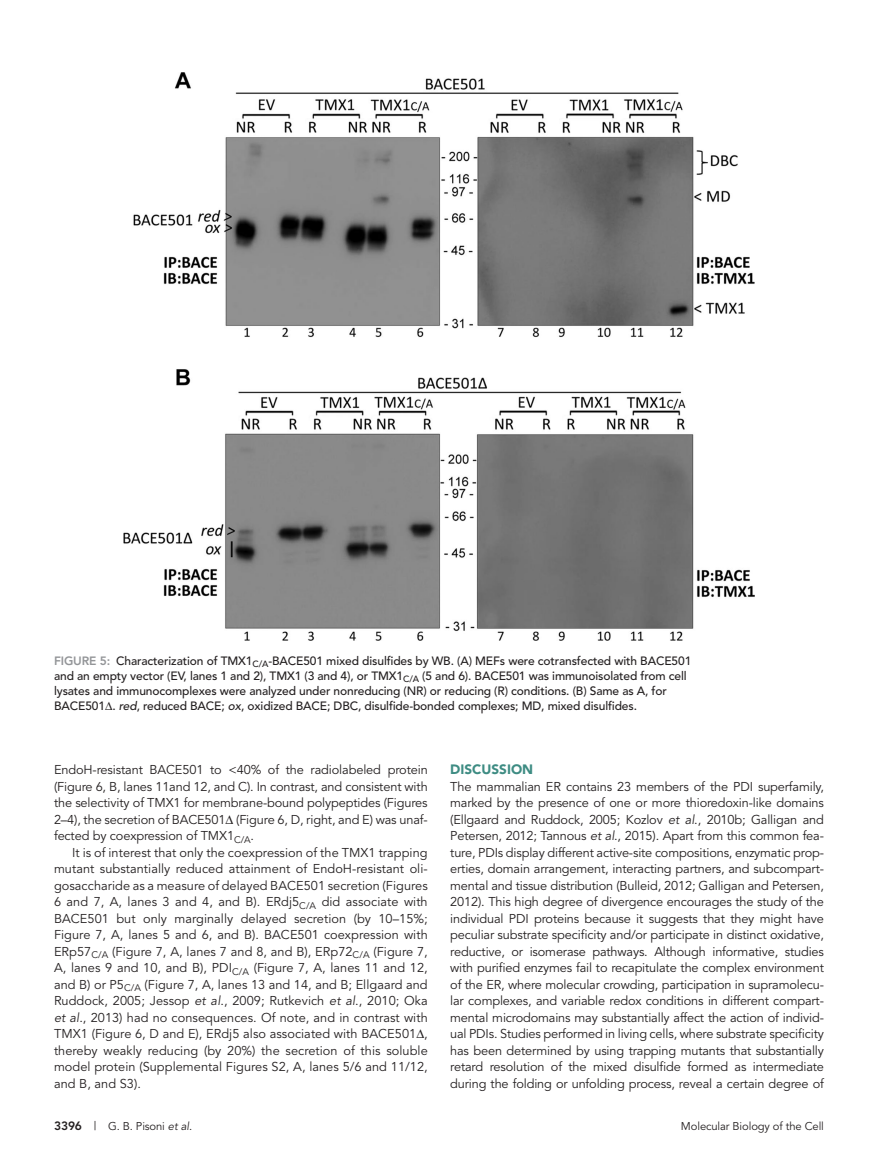
<style>
.page{position:relative;width:878px;height:1175px;background:#fff}
.page>*{position:absolute;margin:0;border:0;box-sizing:border-box;transform-origin:0 0}
.t1{font:900 13.5px "Avenir";color:#3e8c83}
.ParaFL{font:12.75px/16.5px "Avenir";letter-spacing:-.01em;color:#231f20;text-align:justify}
.Para{font:12.75px/16.5px "Avenir";letter-spacing:.005em;color:#231f20;text-align:justify}
.FigCaption_35_5p{font:500 12px/15px "Avenir";letter-spacing:-.01em;color:#231f20}
.t2{font:11.25px "Avenir";letter-spacing:-.01em;color:#231f20}
.s1{font-weight:800;color:#939598}
.s2{font-style:italic}
.s3{font-weight:800;font-size:12px}
.s4{font-size:12px}
</style>
<div class="page">
<img style="left:124px;top:72px;width:630px;height:569px">
<p class="FigCaption_35_5p" style="left:54px;top:653px;width:638px"><span class="s1">FIGURE 5:</span> Characterization of TMX1<sub>C/A</sub>-BACE501 mixed disulfides by WB. (A) MEFs were cotransfected with BACE501 and an empty vector (EV, lanes 1 and 2), TMX1 (3 and 4), or TMX1<sub>C/A</sub> (5 and 6). BACE501 was immunoisolated from cell lysates and immunocomplexes were analyzed under nonreducing (NR) or reducing (R) conditions. (B) Same as A, for BACE501 . <span class="s2">red</span>, reduced BACE; <span class="s2">ox</span>, oxidized BACE; DBC, disulfide-bonded complexes; MD, mixed disulfides.</p>
<p class="ParaFL" style="left:54px;top:761px;width:375px">EndoH-resistant BACE501 to &lt;40% of the radiolabeled protein (Figure 6, B, lanes 11and 12, and C). In contrast, and consistent with the selectivity of TMX1 for membrane-bound polypeptides (Figures 2–4), the secretion of BACE501 (Figure 6, D, right, and E) was unaf&shy;fected by coexpression of TMX1<sub>C/A</sub>.</p>
<p class="Para" style="left:54px;top:844px;width:375px;text-indent:18px">It is of interest that only the coexpression of the TMX1 trapping mutant substantially reduced attainment of EndoH-resistant oli&shy;gosaccharide as a measure of delayed BACE501 secretion (Figures 6 and 7, A, lanes 3 and 4, and B). ERdj5<sub>C/A</sub> did associate with BACE501 but only marginally delayed secretion (by 10–15%; Figure 7, A, lanes 5 and 6, and B). BACE501 coexpression with ERp57<sub>C/A</sub> (Figure 7, A, lanes 7 and 8, and B), ERp72<sub>C/A</sub> (Figure 7, A, lanes 9 and 10, and B), PDI<sub>C/A</sub> (Figure 7, A, lanes 11 and 12, and B) or P5<sub>C/A</sub> (Figure 7, A, lanes 13 and 14, and B; Ellgaard and Ruddock, 2005; Jessop <span class="s2">et al</span>., 2009; Rutkevich <span class="s2">et al</span>., 2010; Oka <span class="s2">et al</span>., 2013) had no consequences. Of note, and in contrast with TMX1 (Figure 6, D and E), ERdj5 also associated with BACE501 , thereby weakly reducing (by 20%) the secretion of this soluble model protein (Supplemental Figures S2, A, lanes 5/6 and 11/12, and B, and S3).</p>
<h1 class="t1" style="left:450px;top:761px;width:84px">DISCUSSION</h1>
<p class="ParaFL" style="left:450px;top:778px;width:375px">The mammalian ER contains 23 members of the PDI superfamily, marked by the presence of one or more thioredoxin-like domains (Ellgaard and Ruddock, 2005; Kozlov <span class="s2">et al</span>., 2010b; Galligan and Petersen, 2012; Tannous <span class="s2">et al</span>., 2015). Apart from this common fea&shy;ture, PDIs display different active-site compositions, enzymatic prop&shy;erties, domain arrangement, interacting partners, and subcompart&shy;mental and tissue distribution (Bulleid, 2012; Galligan and Petersen, 2012). This high degree of divergence encourages the study of the individual PDI proteins because it suggests that they might have peculiar substrate specificity and/or participate in distinct oxidative, reductive, or isomerase pathways. Although informative, studies with purified enzymes fail to recapitulate the complex environment of the ER, where molecular crowding, participation in supramolecu&shy;lar complexes, and variable redox conditions in different compart&shy;mental microdomains may substantially affect the action of individ&shy;ual PDIs. Studies performed in living cells, where substrate specificity has been determined by using trapping mutants that substantially retard resolution of the mixed disulfide formed as intermediate during the folding or unfolding process, reveal a certain degree of</p>
<p class="t2" style="left:54px;top:1119px;width:140px"><span class="s3">3396</span> <span class="s4">|</span> G. B. Pisoni <span class="s2">et al</span>.</p>
<p class="t2" style="left:681px;top:1119px;width:144px">Molecular Biology of the Cell</p>
</div>
